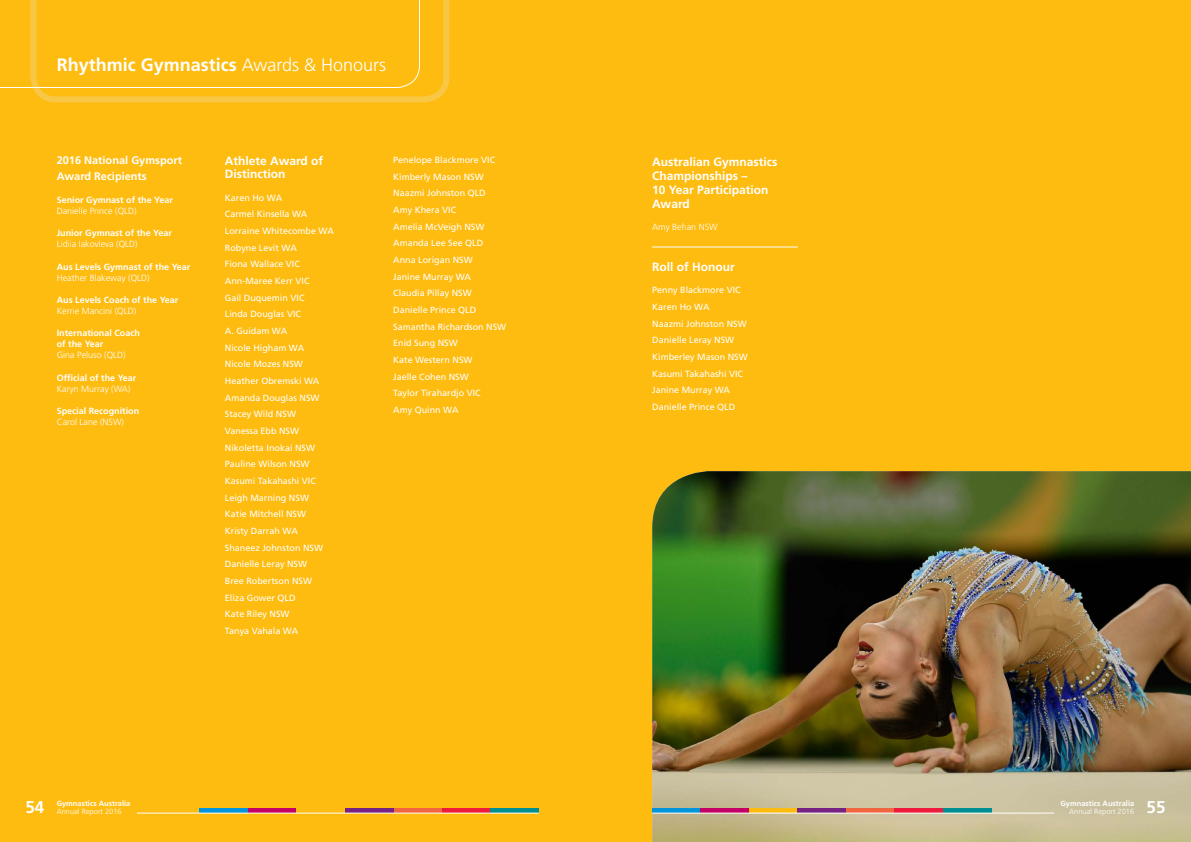
<style>
.page{position:relative;width:1191px;height:842px;background:#febc11}
.page>*{position:absolute;margin:0;border:0;box-sizing:border-box;transform-origin:0 0}
.t1{font:700 18px "Frutiger";color:#fff}
.t2{font:700 17px "Frutiger";color:#fff}
.t3{font:700 12px/14px "Frutiger";color:#fff}
.t4{font:700 11px/16px "Frutiger";color:#fff}
.t5{font:9px/16.7px "Frutiger";color:#fff}
.t6{font:700 9px/11px "Frutiger";color:#fff}
.t7{font:300 9px "Frutiger";color:#fff}
.t8{font:700 7.5px "Frutiger";color:#fff}
.t9{font:300 7.5px "Frutiger";color:#fff}
.s1{font-weight:300}
</style>
<div class="page">
<img style="left:652px;top:471px;width:539px;height:371px">
<hr style="left:652px;top:247px;width:145px;height:1px;background:#fff">
<div style="left:393px;top:808px;width:49px;height:5px;background:#f26541"></div>
<div style="left:442px;top:808px;width:48px;height:5px;background:#ed1a3b"></div>
<div style="left:490px;top:808px;width:49px;height:5px;background:#008f91"></div>
<div style="left:200px;top:808px;width:48px;height:5px;background:#0095da"></div>
<div style="left:248px;top:808px;width:49px;height:5px;background:#c40067"></div>
<div style="left:296px;top:808px;width:49px;height:5px;background:#febc11"></div>
<div style="left:345px;top:808px;width:48px;height:5px;background:#762283"></div>
<div style="left:846px;top:808px;width:48px;height:5px;background:#f26541"></div>
<div style="left:894px;top:808px;width:49px;height:5px;background:#ed1a3b"></div>
<div style="left:942px;top:808px;width:49px;height:5px;background:#008f91"></div>
<div style="left:652px;top:808px;width:49px;height:5px;background:#0095da"></div>
<div style="left:700px;top:808px;width:49px;height:5px;background:#c40067"></div>
<div style="left:749px;top:808px;width:48px;height:5px;background:#febc11"></div>
<div style="left:797px;top:808px;width:49px;height:5px;background:#762283"></div>
<hr style="left:652px;top:813px;width:402px;height:1px;background:#fff">
<hr style="left:137px;top:813px;width:402px;height:1px;background:#fff">
<svg style="left:29px;top:0;width:421px;height:103px"></svg>
<h1 class="t1" style="left:57px;top:54px;width:331px">Rhythmic Gymnastics <span class="s1">Awards &amp; Honours</span></h1>
<p class="t4" style="left:57px;top:153px;width:127px">2016 National Gymsport<br>Award Recipients</p>
<p class="t6" style="left:57px;top:194px;width:118px">Senior Gymnast of the Year</p>
<p class="t7" style="left:57px;top:206px;width:82px">Danielle Prince (QLD)</p>
<p class="t6" style="left:57px;top:227px;width:117px">Junior Gymnast of the Year</p>
<p class="t7" style="left:57px;top:239px;width:82px">Lidiia Iakovleva (QLD)</p>
<p class="t6" style="left:57px;top:261px;width:135px">Aus Levels Gymnast of the Year</p>
<p class="t7" style="left:57px;top:272px;width:95px">Heather Blakeway (QLD)</p>
<p class="t6" style="left:57px;top:294px;width:123px">Aus Levels Coach of the Year</p>
<p class="t7" style="left:57px;top:306px;width:81px">Kerrie Mancini (QLD)</p>
<p class="t6" style="left:57px;top:327px;width:85px">International Coach of the Year</p>
<p class="t7" style="left:57px;top:350px;width:71px">Gina Peluso (QLD)</p>
<p class="t6" style="left:57px;top:372px;width:81px">Official of the Year</p>
<p class="t7" style="left:57px;top:383px;width:75px">Karyn Murray (WA)</p>
<p class="t6" style="left:57px;top:405px;width:84px">Special Recognition</p>
<p class="t7" style="left:57px;top:417px;width:69px">Carol Lane (NSW)</p>
<h3 class="t3" style="left:225px;top:154px;width:100px;line-height:13px">Athlete Award of<br>Distinction</h3>
<p class="t5" style="left:225px;top:189px;width:110px">Karen Ho WA<br>Carmel Kinsella WA<br>Lorraine Whitecombe WA<br>Robyne Levit WA<br>Fiona Wallace VIC<br>Ann-Maree Kerr VIC<br>Gail Duquemin VIC<br>Linda Douglas VIC<br>A. Guidam WA<br>Nicole Higham WA<br>Nicole Mozes NSW<br>Heather Obremski WA<br>Amanda Douglas NSW<br>Stacey Wild NSW<br>Vanessa Ebb NSW<br>Nikoletta Inokai NSW<br>Pauline Wilson NSW<br>Kasumi Takahashi VIC<br>Leigh Marning NSW<br>Katie Mitchell NSW<br>Kristy Darrah WA<br>Shaneez Johnston NSW<br>Danielle Leray NSW<br>Bree Robertson NSW<br>Eliza Gower QLD<br>Kate Riley NSW<br>Tanya Vahala WA</p>
<p class="t5" style="left:393px;top:151px;width:115px">Penelope Blackmore VIC<br>Kimberly Mason NSW<br>Naazmi Johnston QLD<br>Amy Khera VIC<br>Amelia McVeigh NSW<br>Amanda Lee See QLD<br>Anna Lorigan NSW<br>Janine Murray WA<br>Claudia Pillay NSW<br>Danielle Prince QLD<br>Samantha Richardson NSW<br>Enid Sung NSW<br>Kate Western NSW<br>Jaelle Cohen NSW<br>Taylor Tirahardjo VIC<br>Amy Quinn WA</p>
<p class="t8" style="left:57px;top:798px;width:75px">Gymnastics Australia</p>
<h2 class="t2" style="left:25px;top:797px;width:20px">54</h2>
<p class="t9" style="left:57px;top:807px;width:67px">Annual Report 2016</p>
<h3 class="t3" style="left:652px;top:154px;width:127px">Australian Gymnastics<br>Championships –<br>10 Year Participation<br>Award</h3>
<p class="t7" style="left:652px;top:222px;width:67px">Amy Behan NSW</p>
<h3 class="t3" style="left:652px;top:260px;width:84px">Roll of Honour</h3>
<p class="t5" style="left:652px;top:282px;width:97px">Penny Blackmore VIC<br>Karen Ho WA<br>Naazmi Johnston NSW<br>Danielle Leray NSW<br>Kimberley Mason NSW<br>Kasumi Takahashi VIC<br>Janine Murray WA<br>Danielle Prince QLD</p>
<p class="t8" style="left:1060px;top:798px;width:75px">Gymnastics Australia</p>
<p class="t9" style="left:1069px;top:807px;width:67px">Annual Report 2016</p>
<h2 class="t2" style="left:1146px;top:797px;width:20px">55</h2>
</div>
